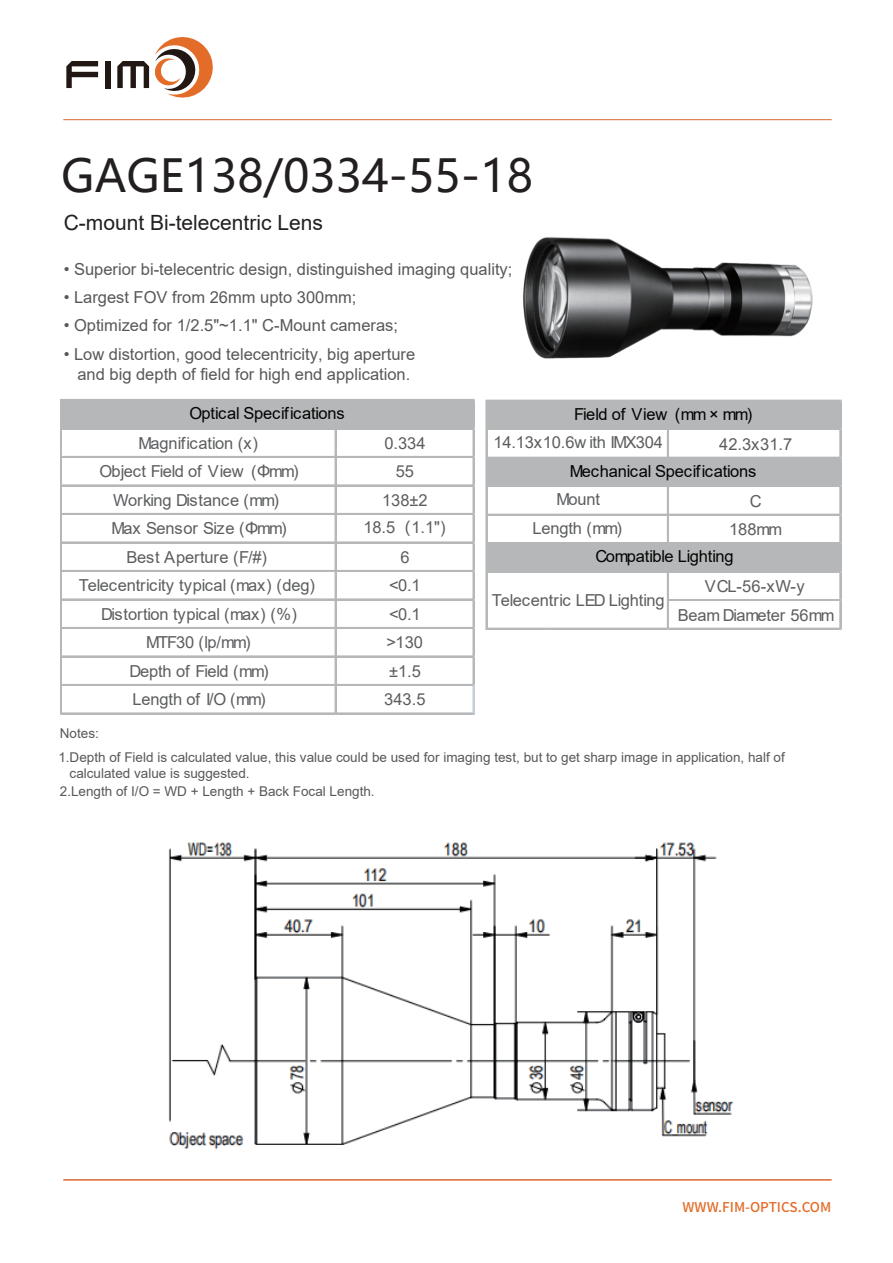
<style>
.page{position:relative;width:893px;height:1263px;background:#fff}
.page>*{position:absolute;margin:0;border:0;box-sizing:border-box;transform-origin:0 0}
.t1{font:45px "Microsoft Ya Hei";color:#231f20}
.t2{font:21px "Arial";color:#231f20}
.t3{font:16.5px/28.5px "Arial";letter-spacing:-.01em;color:#5b5d5f;text-align:center}
.t4{font:16.5px/19.8px "Arial";color:#57585a;text-align:center}
.t5{font:16.5px "Arial";letter-spacing:-.01em;color:#030303}
.t6{font:16.5px "Arial";letter-spacing:-.04em;color:#5b5d5f}
.t7{font:16.5px "Arial";letter-spacing:-.04em;color:#030303}
.t8{font:16.5px "Arial";letter-spacing:-.065em;color:#5b5d5f}
.t9{font:13.5px/23.7px "Arial";color:#57585a}
.t10{font:500 13.5px "Source Han Sans CN";color:#e36c29}
.s1{font-family:"Microsoft Ya Hei"}
</style>
<div class="page">
<div style="left:62px;top:401px;width:412px;height:28px;background:#b6b7b9"></div>
<hr style="left:62px;top:399px;width:412px;height:2px;background:#b6b7b9">
<hr style="left:62px;top:456px;width:412px;height:2px;background:#b6b7b9">
<hr style="left:62px;top:485px;width:412px;height:1px;background:#b6b7b9">
<hr style="left:62px;top:513px;width:412px;height:2px;background:#b6b7b9">
<hr style="left:62px;top:542px;width:412px;height:1px;background:#b6b7b9">
<hr style="left:62px;top:570px;width:412px;height:2px;background:#b6b7b9">
<hr style="left:62px;top:599px;width:412px;height:1px;background:#b6b7b9">
<hr style="left:62px;top:627px;width:412px;height:2px;background:#b6b7b9">
<hr style="left:62px;top:656px;width:412px;height:1px;background:#b6b7b9">
<hr style="left:62px;top:684px;width:412px;height:2px;background:#b6b7b9">
<hr style="left:473px;top:401px;width:1px;height:285px;background:#b6b7b9">
<hr style="left:60px;top:399px;width:1px;height:315px;background:#b6b7b9">
<hr style="left:61px;top:399px;width:1px;height:315px;background:#b6b7b9">
<hr style="left:335px;top:429px;width:2px;height:285px;background:#b6b7b9">
<hr style="left:62px;top:713px;width:412px;height:1px;background:#b6b7b9">
<svg style="left:473px;top:684px;width:2px;height:31px"></svg>
<div style="left:487px;top:402px;width:354px;height:28px;background:#b6b7b9"></div>
<div style="left:487px;top:457px;width:354px;height:30px;background:#b6b7b9"></div>
<div style="left:487px;top:543px;width:354px;height:30px;background:#b6b7b9"></div>
<hr style="left:487px;top:400px;width:354px;height:2px;background:#b6b7b9">
<hr style="left:667px;top:430px;width:2px;height:27px;background:#b6b7b9">
<hr style="left:487px;top:514px;width:354px;height:2px;background:#b6b7b9">
<hr style="left:487px;top:542px;width:354px;height:1px;background:#b6b7b9">
<hr style="left:667px;top:487px;width:2px;height:57px;background:#b6b7b9">
<hr style="left:669px;top:599px;width:172px;height:1px;background:#b6b7b9">
<hr style="left:669px;top:600px;width:172px;height:1px;background:#b6b7b9">
<hr style="left:486px;top:400px;width:1px;height:230px;background:#b6b7b9">
<hr style="left:667px;top:573px;width:2px;height:57px;background:#b6b7b9">
<hr style="left:487px;top:628px;width:354px;height:2px;background:#b6b7b9">
<hr style="left:839px;top:402px;width:1px;height:228px;background:#b6b7b9">
<hr style="left:840px;top:402px;width:1px;height:228px;background:#b6b7b9">
<img style="left:523px;top:237px;width:290px;height:122px">
<img style="left:168px;top:842px;width:565px;height:308px">
<svg style="left:66px;top:61px;width:32px;height:27px"></svg>
<div style="left:105px;top:61px;width:5px;height:27px;background:#211814"></div>
<svg style="left:117px;top:37px;width:96px;height:61px"></svg>
<hr style="left:63px;top:119px;width:769px;height:1px;background:#d76a2d">
<hr style="left:63px;top:1179px;width:769px;height:1px;background:#d76a2d">
<h1 class="t1" style="left:61px;top:145px;width:473px">GAGE138/0334-55-18</h1>
<p class="t2" style="left:64px;top:208px;width:261px">C-mount Bi-telecentric Lens</p>
<p class="t4" style="left:64px;top:259px;width:450px">• Superior bi-telecentric design, distinguished imaging quality;</p>
<p class="t4" style="left:64px;top:287px;width:294px">• Largest FOV from 26mm upto 300mm;</p>
<p class="t4" style="left:64px;top:316px;width:336px">• Optimized for 1/2.5"~1.1" C-Mount cameras;</p>
<p class="t4" style="left:64px;top:344px;width:353px">• Low distortion, good telecentricity, big aperture and big depth of field for high end application.</p>
<p class="t5" style="left:190px;top:402px;width:157px">Optical Specifications</p>
<p class="t3" style="left:139px;top:429px;width:121px">Magnification (x)</p>
<p class="t3" style="left:384px;top:429px;width:43px">0.334</p>
<p class="t6" style="left:100px;top:460px;width:200px">Object Field of View (Φmm)</p>
<p class="t3" style="left:396px;top:457px;width:20px">55</p>
<p class="t3" style="left:113px;top:486px;width:168px">Working Distance (mm)</p>
<p class="t3" style="left:382px;top:486px;width:47px">138±2</p>
<p class="t3" style="left:112px;top:514px;width:176px">Max Sensor Size (Φmm)</p>
<p class="t3" style="left:364px;top:513px;width:83px">18.5<span class="s1">（</span>1.1")</p>
<p class="t3" style="left:127px;top:543px;width:142px">Best Aperture (F/#)</p>
<p class="t3" style="left:400px;top:543px;width:11px">6</p>
<p class="t3" style="left:79px;top:571px;width:238px">Telecentricity typical (max) (deg)</p>
<p class="t3" style="left:389px;top:571px;width:33px">&lt;0.1</p>
<p class="t3" style="left:101px;top:600px;width:197px">Distortion typical (max) (%)</p>
<p class="t3" style="left:389px;top:600px;width:33px">&lt;0.1</p>
<p class="t8" style="left:146px;top:631px;width:106px">MTF30 (lp/mm)</p>
<p class="t3" style="left:387px;top:628px;width:38px">&gt;130</p>
<p class="t3" style="left:130px;top:657px;width:141px">Depth of Field (mm)</p>
<p class="t3" style="left:389px;top:657px;width:33px">±1.5</p>
<p class="t3" style="left:133px;top:685px;width:135px">Length of I/O (mm)</p>
<p class="t3" style="left:384px;top:685px;width:43px">343.5</p>
<p class="t7" style="left:574px;top:402px;width:179px">Field of View (mm × mm)</p>
<p class="t3" style="left:493px;top:428px;width:171px">14.13x10.6w ith IMX304</p>
<p class="t5" style="left:570px;top:459px;width:188px">Mechanical Specifications</p>
<p class="t3" style="left:719px;top:429px;width:75px">42.3x31.7</p>
<p class="t3" style="left:532px;top:485px;width:91px">Mount<br>Length (mm)</p>
<p class="t5" style="left:595px;top:545px;width:140px">Compatible Lighting</p>
<p class="t3" style="left:492px;top:585px;width:174px">Telecentric LED Lighting</p>
<p class="t3" style="left:729px;top:486px;width:55px">C<br>188mm</p>
<p class="t3" style="left:678px;top:572px;width:158px">VCL-56-xW-y<br>Beam Diameter 56mm</p>
<p class="t9" style="left:58px;top:721px;width:728px">Notes:<br>1.Depth of Field is calculated value, this value could be used for imaging test, but to get sharp image in application, half of</p>
<p class="t9" style="left:60px;top:764px;width:316px;line-height:17.7px;text-indent:10px">calculated value is suggested.<br>2.Length of I/O = WD + Length + Back Focal Length.</p>
<p class="t10" style="left:683px;top:1199px;width:150px">WWW.FIM-OPTICS.COM</p>
</div>
